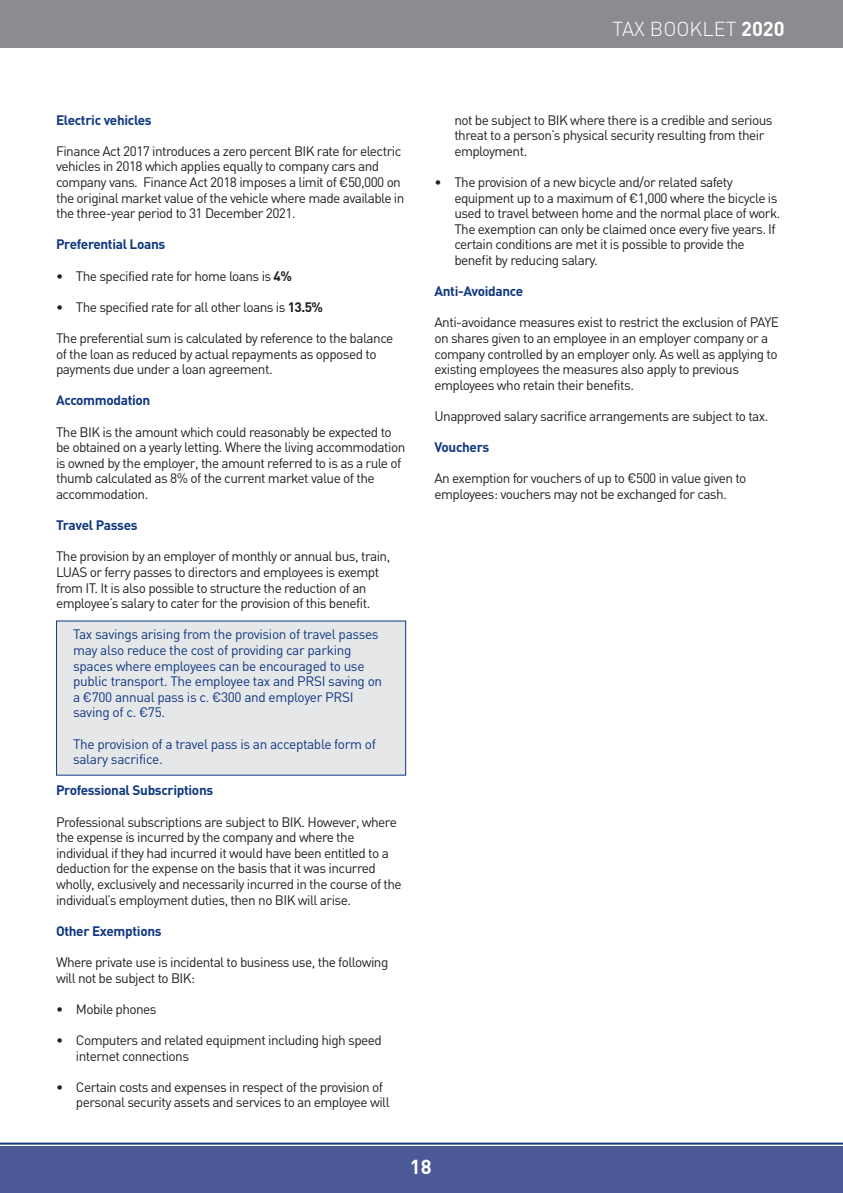
<style>
.page{position:relative;width:843px;height:1193px;background:#fff}
.page>*{position:absolute;margin:0;border:0;box-sizing:border-box;transform-origin:0 0}
.t1{font:300 20px "DIN";color:#fff}
.t2{font:700 20px "DIN";color:#fff}
.t3{font:13.6px/15.6px "DIN";letter-spacing:-.04em;color:#231f20}
.t4{font:13.6px/15.6px "DIN";letter-spacing:-.025em;color:#113880}
.t5{font:700 13.6px "DIN";letter-spacing:-.025em;color:#113880}
.s1{font-weight:700}
</style>
<div class="page">
<div style="left:57px;top:621px;width:348px;height:154px;background:#e6e7e9"></div>
<div style="left:56px;top:620px;width:350px;height:156px;border:1px solid #113880"></div>
<hr style="left:0;top:1143px;width:843px;height:2px;background:#113880">
<div style="left:0;top:0;width:843px;height:48px;background:#8a8c8f"></div>
<div style="left:0;top:1146px;width:843px;height:47px;background:#4b5996"></div>
<p class="t1" style="left:613px;top:21px;width:174px">TAX BOOKLET <span class="s1">2020</span></p>
<p class="t5" style="left:56px;top:115px;width:97px">Electric vehicles</p>
<p class="t3" style="left:56px;top:145px;width:350px">Finance Act 2017 introduces a zero percent BIK rate for electric vehicles in 2018 which applies equally to company cars and company vans. Finance Act 2018 imposes a limit of €50,000 on the original market value of the vehicle where made available in the three-year period to 31 December 2021.</p>
<p class="t5" style="left:56px;top:240px;width:111px">Preferential Loans</p>
<p class="t3" style="left:56px;top:269px;width:237px">• The specified rate for home loans is <span class="s1">4%</span></p>
<p class="t3" style="left:56px;top:301px;width:269px">• The specified rate for all other loans is <span class="s1">13.5%</span></p>
<p class="t3" style="left:56px;top:332px;width:339px">The preferential sum is calculated by reference to the balance of the loan as reduced by actual repayments as opposed to payments due under a loan agreement.</p>
<p class="t5" style="left:56px;top:396px;width:96px">Accommodation</p>
<p class="t3" style="left:56px;top:425px;width:351px">The BIK is the amount which could reasonably be expected to be obtained on a yearly letting. Where the living accommodation is owned by the employer, the amount referred to is as a rule of thumb calculated as 8% of the current market value of the accommodation.</p>
<p class="t5" style="left:56px;top:520px;width:83px">Travel Passes</p>
<p class="t3" style="left:56px;top:550px;width:336px">The provision by an employer of monthly or annual bus, train, LUAS or ferry passes to directors and employees is exempt from IT. It is also possible to structure the reduction of an employee’s salary to cater for the provision of this benefit.</p>
<p class="t4" style="left:73px;top:628px;width:311px">Tax savings arising from the provision of travel passes may also reduce the cost of providing car parking spaces where employees can be encouraged to use public transport. The employee tax and PRSI saving on a €700 annual pass is c. €300 and employer PRSI saving of c. €75.</p>
<p class="t4" style="left:73px;top:737px;width:304px">The provision of a travel pass is an acceptable form of salary sacrifice.</p>
<p class="t5" style="left:56px;top:786px;width:159px">Professional Subscriptions</p>
<p class="t3" style="left:56px;top:815px;width:347px">Professional subscriptions are subject to BIK. However, where the expense is incurred by the company and where the individual if they had incurred it would have been entitled to a deduction for the expense on the basis that it was incurred wholly, exclusively and necessarily incurred in the course of the individual’s employment duties, then no BIK will arise.</p>
<p class="t5" style="left:56px;top:926px;width:107px">Other Exemptions</p>
<p class="t3" style="left:56px;top:956px;width:334px">Where private use is incidental to business use, the following will not be subject to BIK:</p>
<p class="t3" style="left:56px;top:1003px;width:102px">• Mobile phones</p>
<p class="t3" style="left:76px;top:1034px;width:308px;text-indent:-20px">• Computers and related equipment including high speed internet connections</p>
<p class="t3" style="left:76px;top:1081px;width:315px;text-indent:-20px">• Certain costs and expenses in respect of the provision of personal security assets and services to an employee will</p>
<p class="t3" style="left:454px;top:113px;width:320px">not be subject to BIK where there is a credible and serious threat to a person’s physical security resulting from their employment.</p>
<p class="t3" style="left:454px;top:176px;width:328px;text-indent:-20px">• The provision of a new bicycle and/or related safety equipment up to a maximum of €1,000 where the bicycle is used to travel between home and the normal place of work.<br>The exemption can only be claimed once every five years. If certain conditions are met it is possible to provide the benefit by reducing salary.</p>
<p class="t5" style="left:434px;top:286px;width:90px">Anti-Avoidance</p>
<p class="t3" style="left:434px;top:316px;width:346px">Anti-avoidance measures exist to restrict the exclusion of PAYE on shares given to an employee in an employer company or a company controlled by an employer only. As well as applying to existing employees the measures also apply to previous employees who retain their benefits.</p>
<p class="t3" style="left:434px;top:410px;width:335px">Unapproved salary sacrifice arrangements are subject to tax.</p>
<p class="t5" style="left:434px;top:442px;width:56px">Vouchers</p>
<p class="t3" style="left:434px;top:472px;width:313px">An exemption for vouchers of up to €500 in value given to employees: vouchers may not be exchanged for cash.</p>
<p class="t2" style="left:410px;top:1159px;width:23px">18</p>
</div>
